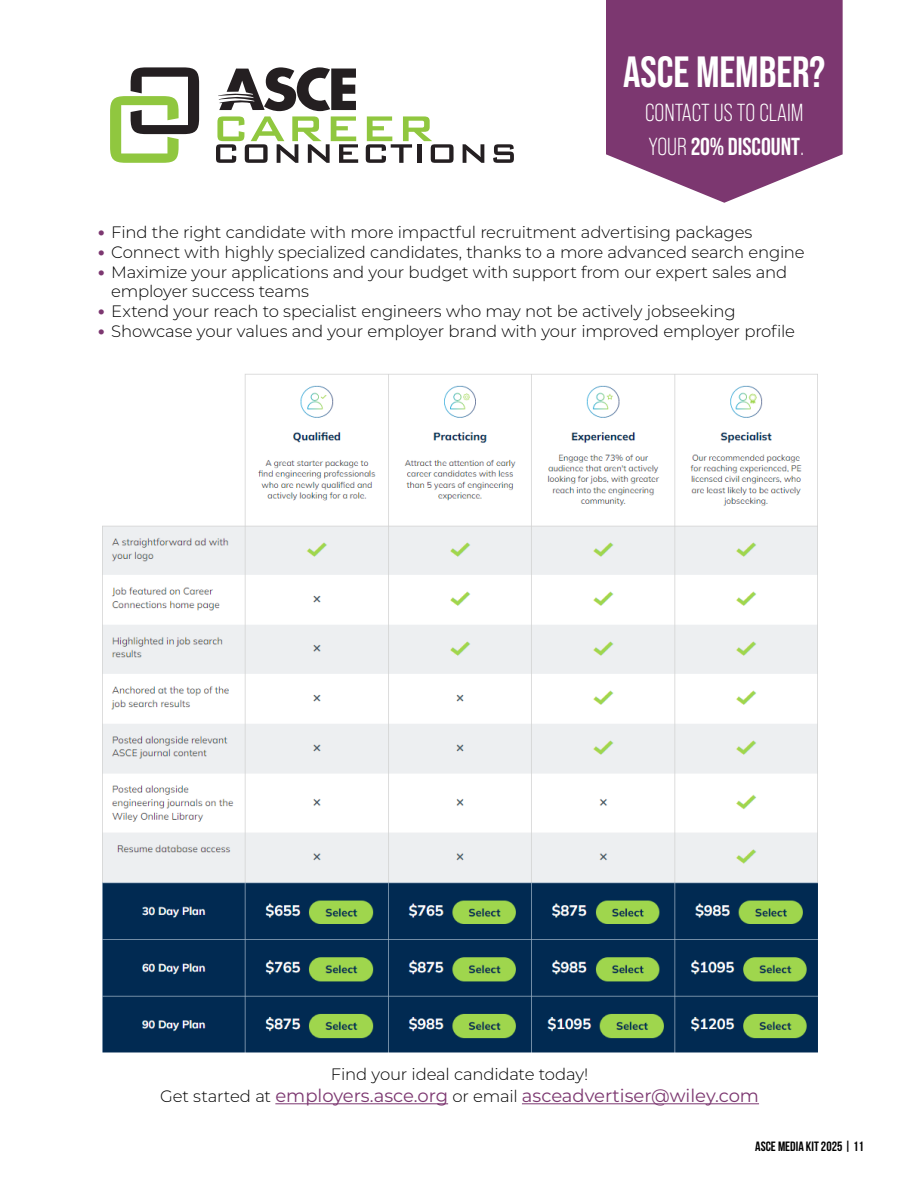
<style>
.page{position:relative;width:918px;height:1188px;background:#fff}
.page>*{position:absolute;margin:0;border:0;box-sizing:border-box;transform-origin:0 0}
.Headline_1{font:700 43.65px "Bebas Neue Pro";color:#fff}
.Headline_1-2{font:24.6px "Bebas Neue Pro";color:#fff}
.Headline_1-3{font:700 24.6px "Bebas Neue Pro";color:#fff}
.t1{font:18px "Montserrat";color:#7c3770}
.t2{font:300 16.5px/19.8px "Montserrat";letter-spacing:-.01em;color:#000}
.t3{font:700 13.5px "Bebas Neue";color:#000}
.s1{font-weight:400}
.s2{font-family:"Futura Std";font-weight:500;font-size:13.5px;color:#7c3770}
.s3{font-weight:300;font-size:16.5px;color:#000}
</style>
<div class="page">
<svg style="left:606px;top:0;width:237px;height:203px;background:#8b4f81"></svg>
<img style="left:102px;top:374px;width:716px;height:679px">
<svg style="left:366px;top:116px;width:88px;height:47px"></svg>
<svg style="left:463px;top:144px;width:21px;height:19px"></svg>
<svg style="left:493px;top:144px;width:21px;height:19px"></svg>
<svg style="left:110px;top:67px;width:89px;height:96px"></svg>
<svg style="left:216px;top:67px;width:142px;height:96px"></svg>
<hr style="left:275px;top:1103px;width:173px;height:1px;background:#7c3770">
<hr style="left:522px;top:1103px;width:237px;height:1px;background:#7c3770">
<p class="Headline_1" style="left:623px;top:47px;width:204px">ASCE MEMBER?</p>
<p class="Headline_1-2" style="left:645px;top:99px;width:160px">CONTACT US TO CLAIM</p>
<p class="Headline_1-3" style="left:648px;top:132px;width:157px"><span class="s1">YOUR</span> 20% DISCOUNT<span class="s1">.</span></p>
<p class="t2" style="left:98px;top:222px;width:656px"><span class="s2">•</span> Find the right candidate with more impactful recruitment advertising packages</p>
<p class="t2" style="left:98px;top:241px;width:709px"><span class="s2">•</span> Connect with highly specialized candidates, thanks to a more advanced search engine</p>
<p class="t2" style="left:111px;top:261px;width:678px;text-indent:-13px"><span class="s2">•</span> Maximize your applications and your budget with support from our expert sales and employer success teams</p>
<p class="t2" style="left:98px;top:301px;width:639px"><span class="s2">•</span> Extend your reach to specialist engineers who may not be actively jobseeking</p>
<p class="t2" style="left:98px;top:321px;width:699px"><span class="s2">•</span> Showcase your values and your employer brand with your improved employer profile</p>
<p class="t2" style="left:331px;top:1064px;width:259px">Find your ideal candidate today!</p>
<p class="t1" style="left:160px;top:1083px;width:600px"><span class="s3">Get started at</span> employers.asce.org <span class="s3">or email</span> asceadvertiser@wiley.com</p>
<p class="t3" style="left:755px;top:1139px;width:110px">ASCE MEDIA KIT 2025 | 11</p>
</div>
